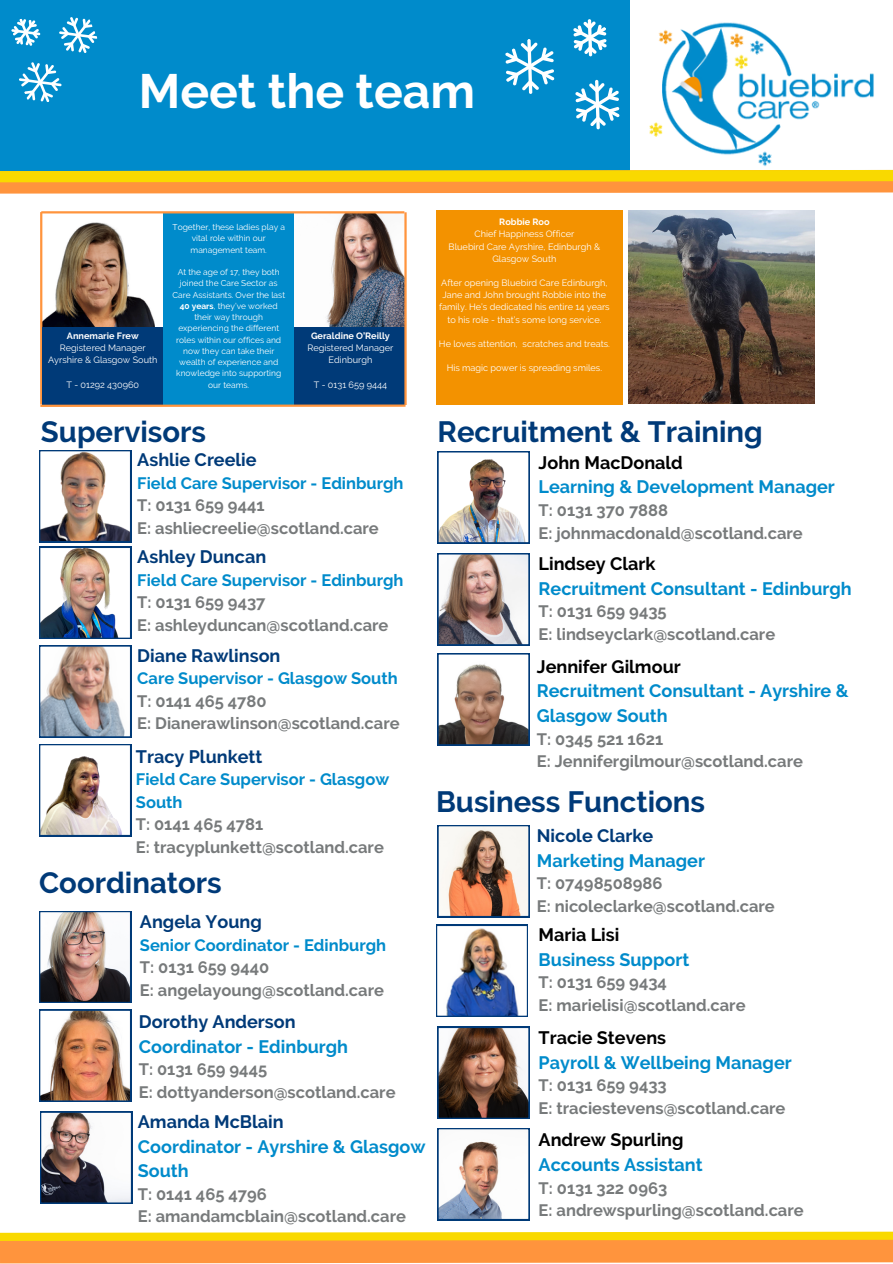
<style>
.page{position:relative;width:893px;height:1264px;background:#fff}
.page>*{position:absolute;margin:0;border:0;box-sizing:border-box;transform-origin:0 0}
.t1{font:700 48px "Raleway";color:#fff}
.t2{font:700 29.25px "Raleway";color:#003a78}
.t3{font:700 18px/24.8px "Raleway";color:#008bcb}
.t4{font:700 18px "Raleway";color:#003a78}
.t5{font:700 18px "Raleway";color:#000}
.t6{font:700 16.5px "Raleway";color:#777a7b}
.t7{font:700 16.5px/22.5px "Raleway";color:#008bcb}
.t8{font:9.15px/12.1px "Raleway";color:#fff;text-align:center}
.t9{font:700 9.15px/12.1px "Raleway";color:#fff;text-align:center}
.t10{font:8.4px/11.2px "Raleway";color:#fff;text-align:center}
.s1{font-weight:700}
.s2{font-weight:400}
</style>
<div class="page">
<div style="left:0;top:0;width:629px;height:182px;background:#008bcb"></div>
<svg style="left:0;top:170px;width:892px;height:24px;background:#f8b330"></svg>
<svg style="left:0;top:1231px;width:892px;height:32px;background:#fdaa36"></svg>
<img style="left:629px;top:1px;width:263px;height:181px">
<svg style="left:19px;top:62px;width:43px;height:40px"></svg>
<svg style="left:59px;top:17px;width:39px;height:36px"></svg>
<svg style="left:11px;top:18px;width:30px;height:28px"></svg>
<svg style="left:505px;top:39px;width:50px;height:55px"></svg>
<svg style="left:575px;top:79px;width:45px;height:51px"></svg>
<svg style="left:573px;top:19px;width:34px;height:38px"></svg>
<img style="left:42px;top:213px;width:113px;height:114px">
<img style="left:294px;top:213px;width:110px;height:114px">
<img style="left:39px;top:450px;width:92px;height:188px">
<svg style="left:39px;top:645px;width:92px;height:92px"></svg>
<img style="left:39px;top:744px;width:92px;height:92px">
<img style="left:39px;top:911px;width:92px;height:91px">
<svg style="left:40px;top:1111px;width:92px;height:92px"></svg>
<img style="left:39px;top:1009px;width:92px;height:92px">
<div style="left:163px;top:213px;width:131px;height:192px;background:#008bcb"></div>
<hr style="left:41px;top:211px;width:363px;height:2px;background:#ff943d">
<hr style="left:40px;top:212px;width:2px;height:192px;background:#ff943d">
<div style="left:42px;top:327px;width:121px;height:78px;background:#003a78"></div>
<div style="left:294px;top:327px;width:110px;height:78px;background:#003a78"></div>
<hr style="left:404px;top:212px;width:2px;height:193px;background:#ff943d">
<svg style="left:437px;top:825px;width:92px;height:92px"></svg>
<img style="left:437px;top:451px;width:92px;height:92px">
<img style="left:437px;top:553px;width:92px;height:92px">
<svg style="left:437px;top:653px;width:92px;height:92px"></svg>
<img style="left:436px;top:924px;width:92px;height:92px">
<svg style="left:437px;top:1026px;width:92px;height:92px;background:#715b51"></svg>
<svg style="left:437px;top:1128px;width:92px;height:91px"></svg>
<img style="left:629px;top:210px;width:185px;height:194px">
<div style="left:436px;top:210px;width:186px;height:195px;background:#f39200"></div>
<hr style="left:40px;top:404px;width:365px;height:3px;background:#ff943d">
<p class="t1" style="left:139px;top:63px;width:338px">Meet the team</p>
<p class="t9" style="left:67px;top:330px;width:73px">Annemarie Frew</p>
<p class="t8" style="left:60px;top:342px;width:87px">Registered Manager</p>
<p class="t8" style="left:48px;top:354px;width:111px">Ayrshire &amp; Glasgow South</p>
<p class="t8" style="left:66px;top:378px;width:74px">T - 01292 430960</p>
<p class="t8" style="left:75px;top:380px;width:58px">Direct Dial - ?</p>
<p class="t10" style="left:172px;top:222px;width:114px">Together, these ladies play a vital role within our management team.</p>
<p class="t10" style="left:172px;top:266px;width:114px">At the age of 17, they both joined the Care Sector as<br>Care Assistants. Over the last<br><span class="s1">40 years</span>, they’ve worked their way through experiencing the different roles within our offices and now they can take their wealth of experience and knowledge into supporting our teams.</p>
<p class="t10" style="left:172px;top:268px;width:114px">At the age of 17, they both joined the Care Sector as<br>Care Assistants. Over the last<br><span class="s1">X years</span>, they’ve worked their way through experiencing the different roles within our offices and now they can take their wealth of experience and knowledge</p>
<p class="t2" style="left:41px;top:414px;width:167px">Supervisors</p>
<p class="t8" style="left:313px;top:329px;width:24px">Geral</p>
<p class="t8" style="left:380px;top:329px;width:9px">ly</p>
<p class="t9" style="left:307px;top:330px;width:87px">Geraldine O’Reilly<br><span class="s2">Registered Manager</span></p>
<p class="t8" style="left:328px;top:354px;width:45px">Edinburgh</p>
<p class="t8" style="left:314px;top:378px;width:75px">T - 0131 659 9444</p>
<p class="t8" style="left:322px;top:380px;width:58px">Direct Dial - ?</p>
<p class="t4" style="left:137px;top:449px;width:121px">Ashlie Creelie</p>
<p class="t7" style="left:137px;top:472px;width:268px">Field Care Supervisor - Edinburgh</p>
<p class="t6" style="left:137px;top:496px;width:129px">T: 0131 659 9441</p>
<p class="t6" style="left:137px;top:518px;width:243px">E: ashliecreelie@scotland.care</p>
<p class="t4" style="left:137px;top:546px;width:130px">Ashley Duncan</p>
<p class="t7" style="left:137px;top:568px;width:268px">Field Care Supervisor - Edinburgh</p>
<p class="t6" style="left:137px;top:592px;width:130px">T: 0131 659 9437</p>
<p class="t6" style="left:137px;top:615px;width:253px">E: ashleyduncan@scotland.care</p>
<p class="t4" style="left:137px;top:644px;width:145px">Diane Rawlinson</p>
<p class="t7" style="left:137px;top:667px;width:262px">Care Supervisor - Glasgow South</p>
<p class="t6" style="left:137px;top:691px;width:131px">T: 0141 465 4780</p>
<p class="t6" style="left:137px;top:713px;width:264px">E: Dianerawlinson@scotland.care</p>
<p class="t4" style="left:136px;top:745px;width:128px">Tracy Plunkett</p>
<p class="t7" style="left:136px;top:768px;width:255px">Field Care Supervisor - Glasgow<br>South</p>
<p class="t6" style="left:136px;top:814px;width:129px">T: 0141 465 4781</p>
<p class="t6" style="left:136px;top:837px;width:249px">E: tracyplunkett@scotland.care</p>
<p class="t2" style="left:39px;top:865px;width:184px">Coordinators</p>
<p class="t4" style="left:140px;top:911px;width:123px">Angela Young</p>
<p class="t7" style="left:140px;top:933px;width:248px">Senior Coordinator - Edinburgh</p>
<p class="t6" style="left:140px;top:957px;width:131px">T: 0131 659 9440</p>
<p class="t6" style="left:140px;top:980px;width:245px">E: angelayoung@scotland.care</p>
<p class="t4" style="left:139px;top:1011px;width:158px">Dorothy Anderson</p>
<p class="t3" style="left:139px;top:1034px;width:211px">Coordinator - Edinburgh</p>
<p class="t6" style="left:139px;top:1059px;width:130px">T: 0131 659 9445</p>
<p class="t6" style="left:139px;top:1082px;width:258px">E: dottyanderson@scotland.care</p>
<p class="t4" style="left:138px;top:1110px;width:147px">Amanda McBlain</p>
<p class="t3" style="left:138px;top:1133px;width:289px">Coordinator - Ayrshire &amp; Glasgow<br>South</p>
<p class="t6" style="left:138px;top:1184px;width:130px">T: 0141 465 4796</p>
<p class="t6" style="left:138px;top:1206px;width:270px">E: amandamcblain@scotland.care</p>
<p class="t9" style="left:499px;top:216px;width:52px">Robbie Roo</p>
<p class="t8" style="left:474px;top:228px;width:101px">Chief Happiness Officer</p>
<p class="t8" style="left:448px;top:240px;width:153px">Bluebird Care Ayrshire, Edinburgh &amp;<br>Glasgow South</p>
<p class="t8" style="left:439px;top:277px;width:172px">After opening Bluebird Care Edinburgh, Jane and John brought Robbie into the family. He’s dedicated his entire 14 years to his role - that’s some long service.</p>
<p class="t8" style="left:439px;top:337px;width:172px">He loves attention, scratches and treats.</p>
<p class="t8" style="left:446px;top:362px;width:157px">His magic power is spreading smiles.</p>
<p class="t2" style="left:437px;top:414px;width:327px">Recruitment &amp; Training</p>
<p class="t5" style="left:538px;top:452px;width:146px">John MacDonald</p>
<p class="t3" style="left:538px;top:475px;width:298px">Learning &amp; Development Manager</p>
<p class="t6" style="left:538px;top:500px;width:131px">T: 0131 370 7888</p>
<p class="t6" style="left:538px;top:523px;width:265px">E: johnmacdonald@scotland.care</p>
<p class="t5" style="left:538px;top:553px;width:118px">Lindsey Clark</p>
<p class="t3" style="left:538px;top:576px;width:314px">Recruitment Consultant - Edinburgh</p>
<p class="t6" style="left:538px;top:601px;width:130px">T: 0131 659 9435</p>
<p class="t6" style="left:538px;top:624px;width:238px">E: lindseyclark@scotland.care</p>
<p class="t5" style="left:537px;top:655px;width:145px">Jennifer Gilmour</p>
<p class="t3" style="left:537px;top:678px;width:313px">Recruitment Consultant - Ayrshire &amp;<br>Glasgow South</p>
<p class="t6" style="left:537px;top:729px;width:128px">T: 0345 521 1621</p>
<p class="t6" style="left:537px;top:751px;width:267px">E: Jennifergilmour@scotland.care</p>
<p class="t2" style="left:436px;top:784px;width:270px">Business Functions</p>
<p class="t4" style="left:537px;top:825px;width:118px">Nicole Clarke</p>
<p class="t3" style="left:537px;top:848px;width:170px">Marketing Manager</p>
<p class="t6" style="left:537px;top:873px;width:127px">T: 07498508986</p>
<p class="t6" style="left:537px;top:896px;width:239px">E: nicoleclarke@scotland.care</p>
<p class="t5" style="left:538px;top:924px;width:82px">Maria Lisi</p>
<p class="t3" style="left:538px;top:947px;width:152px">Business Support</p>
<p class="t6" style="left:538px;top:972px;width:130px">T: 0131 659 9434</p>
<p class="t6" style="left:538px;top:995px;width:208px">E: marielisi@scotland.care</p>
<p class="t5" style="left:538px;top:1027px;width:129px">Tracie Stevens</p>
<p class="t3" style="left:538px;top:1049px;width:254px">Payroll &amp; Wellbeing Manager</p>
<p class="t6" style="left:538px;top:1075px;width:130px">T: 0131 659 9433</p>
<p class="t6" style="left:538px;top:1098px;width:248px">E: traciestevens@scotland.care</p>
<p class="t5" style="left:538px;top:1129px;width:146px">Andrew Spurling</p>
<p class="t3" style="left:538px;top:1152px;width:166px">Accounts Assistant</p>
<p class="t6" style="left:538px;top:1177px;width:130px">T: 0131 322 0963</p>
<p class="t6" style="left:538px;top:1200px;width:266px">E: andrewspurling@scotland.care</p>
</div>
